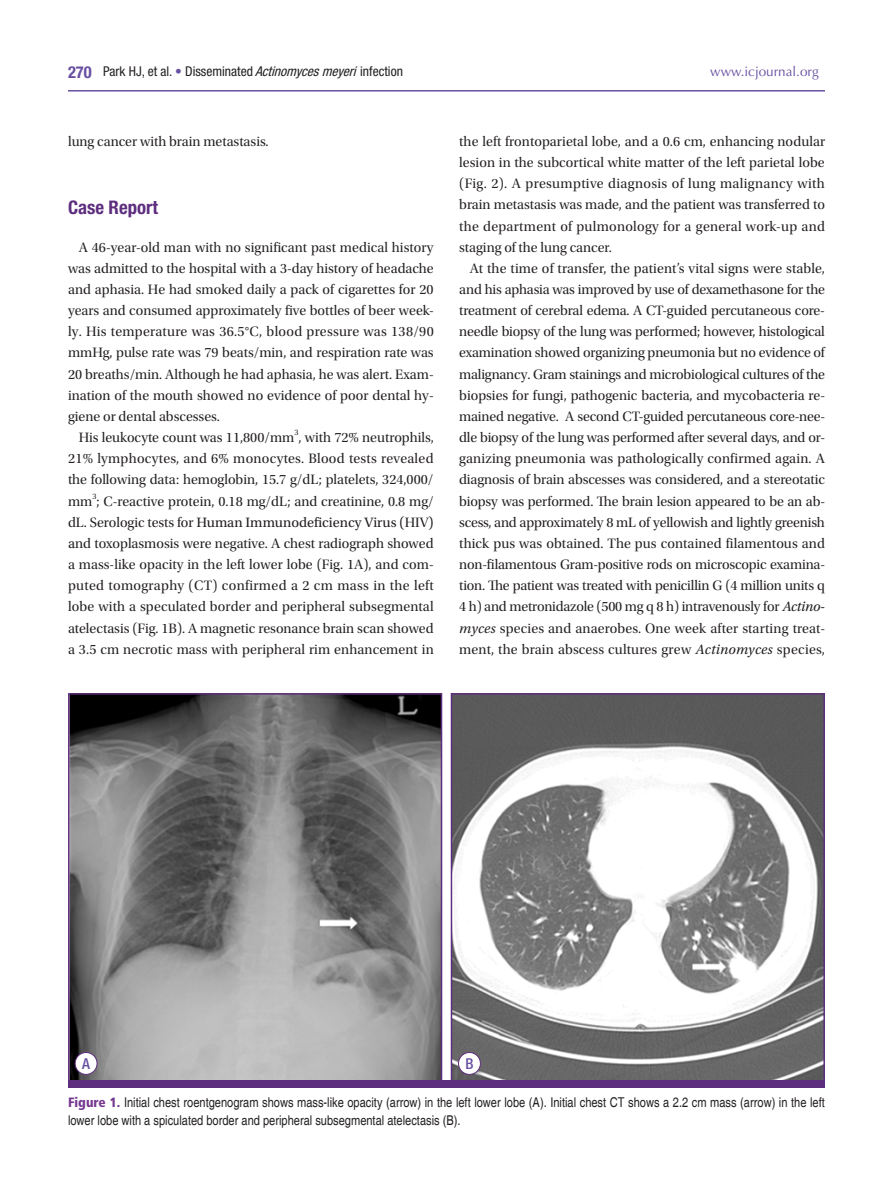
<style>
.page{position:relative;width:893px;height:1191px;background:#fff}
.page>*{position:absolute;margin:0;border:0;box-sizing:border-box;transform-origin:0 0}
.본문_타이틀_1{font:700 condensed 18.75px "Helvetica Neue";color:#5e2e7e}
.머리말{font:700 condensed 16.5px "Helvetica Neue";color:#6850a1}
.그림_설명{font:500 condensed 15px "Helvetica Neue";color:#6850a1}
.본문{font:14.25px/21.1px "Utopia Std Subh";color:#231f20;text-align:justify}
.표_그림_타이틀{font:condensed 13.5px/18px "Helvetica";color:#231f20}
.머리말-2{font:condensed 13.5px "Helvetica Neue";color:#231f20}
.t1{font:13.5px "Optima LT Std";color:#6850a1}
.본문-2{font:8.25px "Utopia Std Subh";color:#231f20}
.s1{color:#6850a1}
.s2{font-style:italic}
.s3{font-family:"Utopia Std"}
.s4{font-family:"Utopia Std";font-style:italic}
.s5{font-family:"Frutiger LT Std";font-weight:900;color:#753790}
</style>
<div class="page">
<hr style="left:68px;top:90px;width:757px;height:2px;background:#6850a1">
<img style="left:71px;top:696px;width:368px;height:382px">
<div style="left:68px;top:693px;width:374px;height:388px;border:2px solid #5e2e7e"></div>
<img style="left:454px;top:696px;width:368px;height:382px">
<div style="left:451px;top:693px;width:374px;height:388px;border:2px solid #5e2e7e"></div>
<div style="left:68px;top:1080px;width:757px;height:7px;background:#5e2e7e"></div>
<div style="left:75px;top:1052px;width:22px;height:22px;background:#fff;border-radius:50%"></div>
<div style="left:75px;top:1052px;width:22px;height:22px;border:1px solid #5e2e7e;border-radius:50%"></div>
<div style="left:458px;top:1052px;width:22px;height:22px;background:#fff;border-radius:50%"></div>
<div style="left:458px;top:1052px;width:23px;height:22px;border:1px solid #5e2e7e;border-radius:50%"></div>
<p class="머리말" style="left:68px;top:62px;width:25px">270</p>
<p class="머리말-2" style="left:103px;top:64px;width:301px">Park HJ, et al. <span class="s1">•</span> Disseminated <span class="s2">Actinomycesmeyeri</span>infection</p>
<p class="t1" style="left:710px;top:63px;width:110px">www.icjournal.org</p>
<p class="본문" style="left:68px;top:131px;width:202px">lung cancer with brain metastasis.</p>
<p class="본문_타이틀_1" style="left:68px;top:196px;width:91px">Case Report</p>
<p class="본문" style="left:68px;top:237px;width:367px;text-indent:11px">A 46-year-old man with no significant past medical history was admitted to the hospital with a 3-day history of headache and aphasia. He had smoked daily a pack of cigarettes for 20 years and consumed approximately five bottles of beer week&shy;ly. His temperature was 36.5°C, blood pressure was 138/90 mmHg, pulse rate was 79 beats/min, and respiration rate was 20 breaths/min. Although he had aphasia, he was alert. Exam&shy;ination of the mouth showed no evidence of poor dental hy&shy;giene or dental abscesses.</p>
<p class="본문" style="left:79px;top:427px;width:357px">His leukocyte count was 11,800/mm , with 72% neutrophils,</p>
<p class="본문-2" style="left:294px;top:428px;width:6px">3</p>
<p class="본문" style="left:68px;top:448px;width:367px">21% lymphocytes, and 6% monocytes. Blood tests revealed the following data: hemoglobin, 15.7 g/dL; platelets, 324,000/ mm ; C-reactive protein, 0.18 mg/dL; and creatinine, 0.8 mg/</p>
<p class="본문-2" style="left:92px;top:492px;width:6px">3</p>
<p class="본문" style="left:68px;top:512px;width:367px">dL. Serologic tests for <span class="s3">Human Immunodeficiency Virus (</span>HIV<span class="s3">) a</span>nd toxoplasmosis were negative. A chest radiograph showed a mass-like opacity in the left lower lobe (Fig. 1A), and com&shy;puted tomography (CT) confirmed a 2 cm mass in the left lobe with a speculated border and peripheral subsegmental atelectasis (Fig. 1B). A magnetic resonance brain scan showed a 3.5 cm necrotic mass with peripheral rim enhancement in</p>
<p class="본문" style="left:459px;top:131px;width:367px">the left frontoparietal lobe, and a 0.6 cm, enhancing nodular lesion in the subcortical white matter of the left parietal lobe (Fig. 2). A presumptive diagnosis of lung malignancy with brain metastasis was made, and the patient was transferred to the department of pulmonology for a general work-up and staging of the lung cancer.</p>
<p class="본문" style="left:459px;top:258px;width:367px;text-indent:11px">At the time of transfer, the patient’s vital signs were stable, and his aphasia was improved by use of dexamethasone for the treatment of cerebral edema. A CT-guided percutaneous core&shy;needle biopsy of the lung was performed; however, histological examination showed organizing pneumonia but no evidence of malignancy. Gram stainings and microbiological cultures of the biopsies for fungi, pathogenic bacteria, and mycobacteria re&shy;mained negative. A second CT-guided percutaneous core-nee&shy;dle biopsy of the lung was performed after several days, and or&shy;ganizing pneumonia was pathologically confirmed again. A diagnosis of brain abscesses was considered, and a stereotatic biopsy was performed. The brain lesion appeared to be an ab&shy;scess, and approximately 8 mL of yellowish and lightly greenish thick pus was obtained. The pus contained filamentous and non-filamentous Gram-positive rods on microscopic examina&shy;tion. The patient was treated with penicillin G (4 million units q 4 h) and metronidazole (500 mg q 8 h) intravenously for <span class="s4">Actino&shy;myces</span> species and anaerobes. One week after starting treat&shy;ment, the brain abscess cultures grew <span class="s4">Actinomyces</span> species,</p>
<p class="그림_설명" style="left:82px;top:1054px;width:9px">A</p>
<p class="그림_설명" style="left:465px;top:1054px;width:10px">B</p>
<p class="표_그림_타이틀" style="left:68px;top:1093px;width:758px"><span class="s5">Figure 1.</span> Initial chest roentgenogram shows mass-like opacity (arrow) in the left lower lobe (A). Initial chest CT shows a 2.2 cm mass (arrow) in the left lower lobe with a spiculated border and peripheral subsegmental atelectasis (B).</p>
</div>
